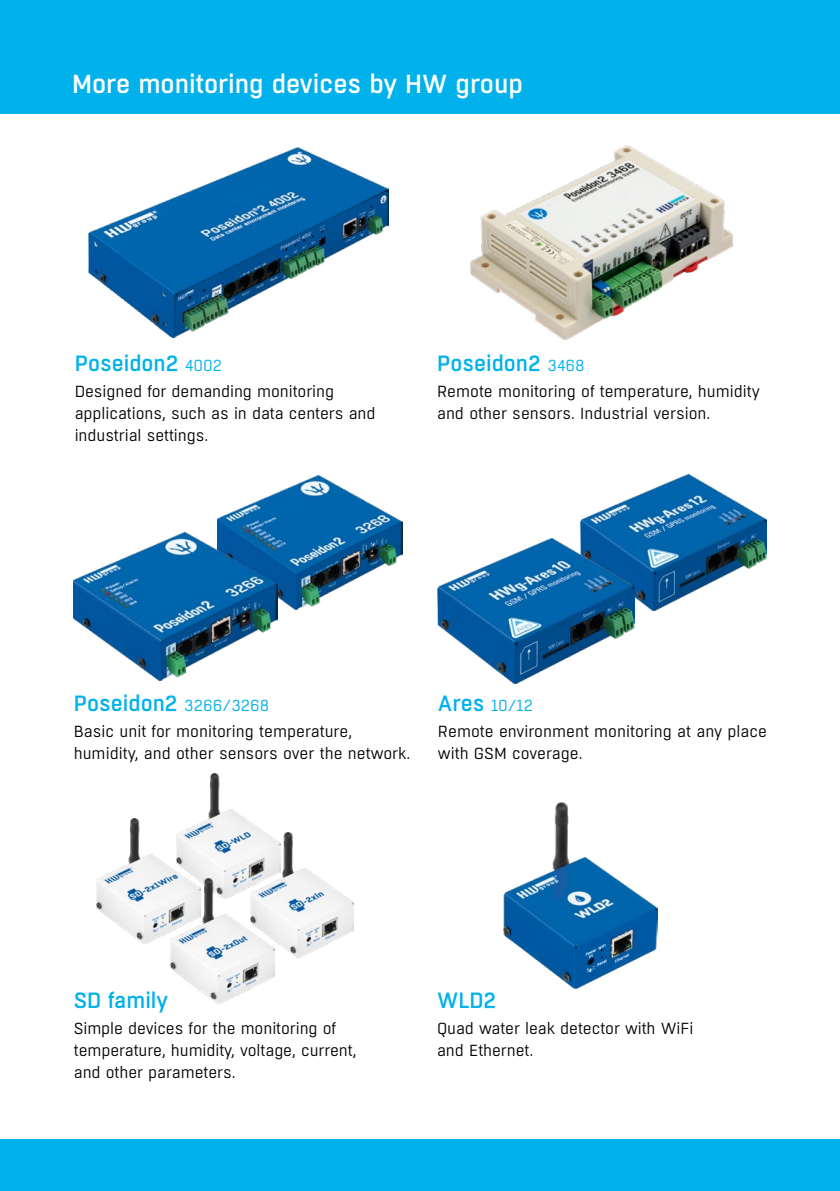
<style>
.page{position:relative;width:840px;height:1191px;background:#fff}
.page>*{position:absolute;margin:0;border:0;box-sizing:border-box;transform-origin:0 0}
.t1{font:500 26px "Boxed";color:#fff}
.t2{font:500 22px "Boxed";color:#00b1eb}
.t3{font:16px/22px "Boxed";letter-spacing:-.005em;color:#000}
.s1{font-weight:400;font-size:16px}
.s2{font-weight:500;font-size:22px;color:#00b1eb}
.s3{color:#00b1eb}
</style>
<div class="page">
<div style="left:0;top:1140px;width:839px;height:51px;background:#00b1eb"></div>
<div style="left:0;top:0;width:839px;height:113px;background:#00b1eb"></div>
<img style="left:580px;top:475px;width:185px;height:135px">
<img style="left:437px;top:538px;width:197px;height:145px">
<img style="left:88px;top:147px;width:300px;height:190px">
<img style="left:217px;top:475px;width:186px;height:135px">
<img style="left:74px;top:532px;width:203px;height:148px">
<img style="left:470px;top:145px;width:262px;height:194px">
<img style="left:96px;top:818px;width:80px;height:125px">
<img style="left:274px;top:832px;width:80px;height:125px">
<img style="left:176px;top:773px;width:104px;height:125px">
<img style="left:170px;top:878px;width:104px;height:125px">
<img style="left:503px;top:802px;width:154px;height:186px">
<h1 class="t1" style="left:72px;top:67px;width:452px">More monitoring devices by HW group</h1>
<h2 class="t2" style="left:75px;top:349px;width:149px">Poseidon2 <span class="s1">4002</span></h2>
<p class="t3" style="left:75px;top:381px;width:302px">Designed for demanding monitoring applications, such as in data centers and industrial settings.</p>
<h2 class="t2" style="left:437px;top:349px;width:149px">Poseidon2 <span class="s1">3468</span></h2>
<p class="t3" style="left:437px;top:381px;width:324px">Remote monitoring of temperature, humidity and other sensors. Industrial version.</p>
<h2 class="t2" style="left:74px;top:689px;width:197px">Poseidon2 <span class="s1">3266/3268</span></h2>
<p class="t3" style="left:74px;top:721px;width:338px">Basic unit for monitoring temperature, humidity, and other sensors over the network.</p>
<p class="t3" style="left:437px;top:693px;width:330px;line-height:26px"><span class="s2">Ares</span> <span class="s3">10/12<br></span>Remote environment monitoring at any place</p>
<p class="t3" style="left:437px;top:743px;width:146px">with GSM coverage.</p>
<h2 class="t2" style="left:74px;top:985px;width:96px">SD family</h2>
<p class="t3" style="left:74px;top:1017px;width:284px">Simple devices for the monitoring of temperature, humidity, voltage, current, and other parameters.</p>
<h2 class="t2" style="left:437px;top:985px;width:61px">WLD2</h2>
<p class="t3" style="left:437px;top:1017px;width:258px">Quad water leak detector with WiFi and Ethernet.</p>
</div>
